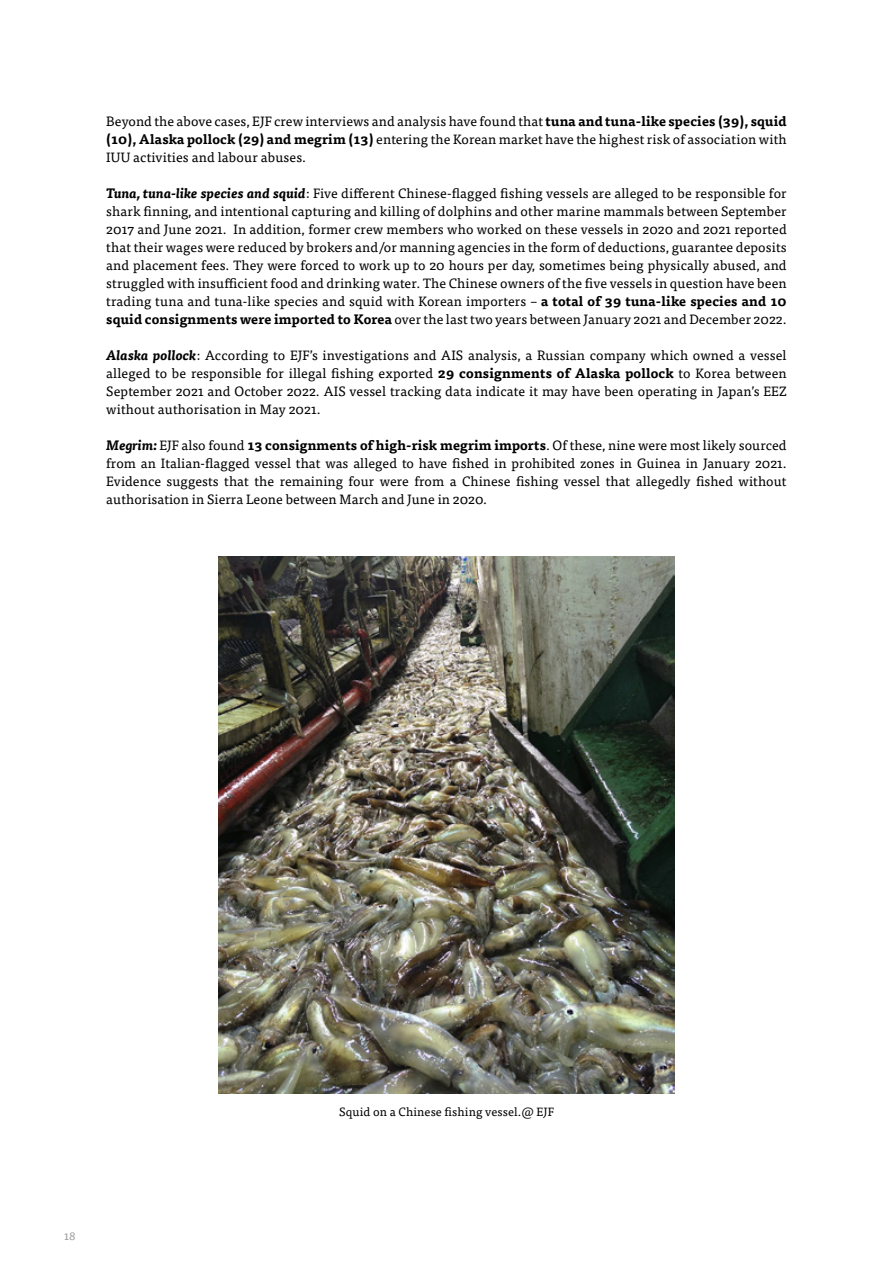
<style>
.page{position:relative;width:893px;height:1263px;background:#fff}
.page>*{position:absolute;margin:0;border:0;box-sizing:border-box;transform-origin:0 0}
.t1{font:13.5px/18px "Tisa Pro";letter-spacing:.01em;color:#000;text-align:justify}
.t2{font:12px "Tisa Pro";letter-spacing:.01em;color:#000}
.t3{font:12px "Tisa Pro";color:#9d9d9c}
.s1{font-weight:700}
.s2{font-weight:700;font-style:italic}
</style>
<div class="page">
<img style="left:219px;top:556px;width:455px;height:538px">
<p class="t1" style="left:106px;top:111px;width:682px">Beyond the above cases, EJF crew interviews and analysis have found that <span class="s1">tuna and tuna-like species (39), squid (10), Alaska pollock (29) and megrim (13)</span> entering the Korean market have the highest risk of association with IUU activities and labour abuses.</p>
<p class="t1" style="left:106px;top:183px;width:682px"><span class="s2">Tuna, tuna-like species and squid</span>: Five different Chinese-flagged fishing vessels are alleged to be responsible for shark finning, and intentional capturing and killing of dolphins and other marine mammals between September 2017 and June 2021. In addition, former crew members who worked on these vessels in 2020 and 2021 reported that their wages were reduced by brokers and/or manning agencies in the form of deductions, guarantee deposits and placement fees. They were forced to work up to 20 hours per day, sometimes being physically abused, and struggled with insufficient food and drinking water. The Chinese owners of the five vessels in question have been trading tuna and tuna-like species and squid with Korean importers – <span class="s1">a total of 39 tuna-like species and 10 squid consignments were imported to Korea</span> over the last two years between January 2021 and December 2022.</p>
<p class="t1" style="left:106px;top:345px;width:682px"><span class="s2">Alaska pollock</span>: According to EJF’s investigations and AIS analysis, a Russian company which owned a vessel alleged to be responsible for illegal fishing exported <span class="s1">29 consignments of Alaska pollock</span> to Korea between September 2021 and October 2022. AIS vessel tracking data indicate it may have been operating in Japan’s EEZ without authorisation in May 2021.</p>
<p class="t1" style="left:106px;top:435px;width:682px"><span class="s2">Megrim:</span> EJF also found <span class="s1">13 consignments of high-risk megrim imports</span>. Of these, nine were most likely sourced from an Italian-flagged vessel that was alleged to have fished in prohibited zones in Guinea in January 2021.<br>Evidence suggests that the remaining four were from a Chinese fishing vessel that allegedly fished without authorisation in Sierra Leone between March and June in 2020.</p>
<p class="t3" style="left:64px;top:1227px;width:13px">18</p>
<p class="t2" style="left:339px;top:1103px;width:216px">Squid on a Chinese fishing vessel.@ EJF</p>
</div>
